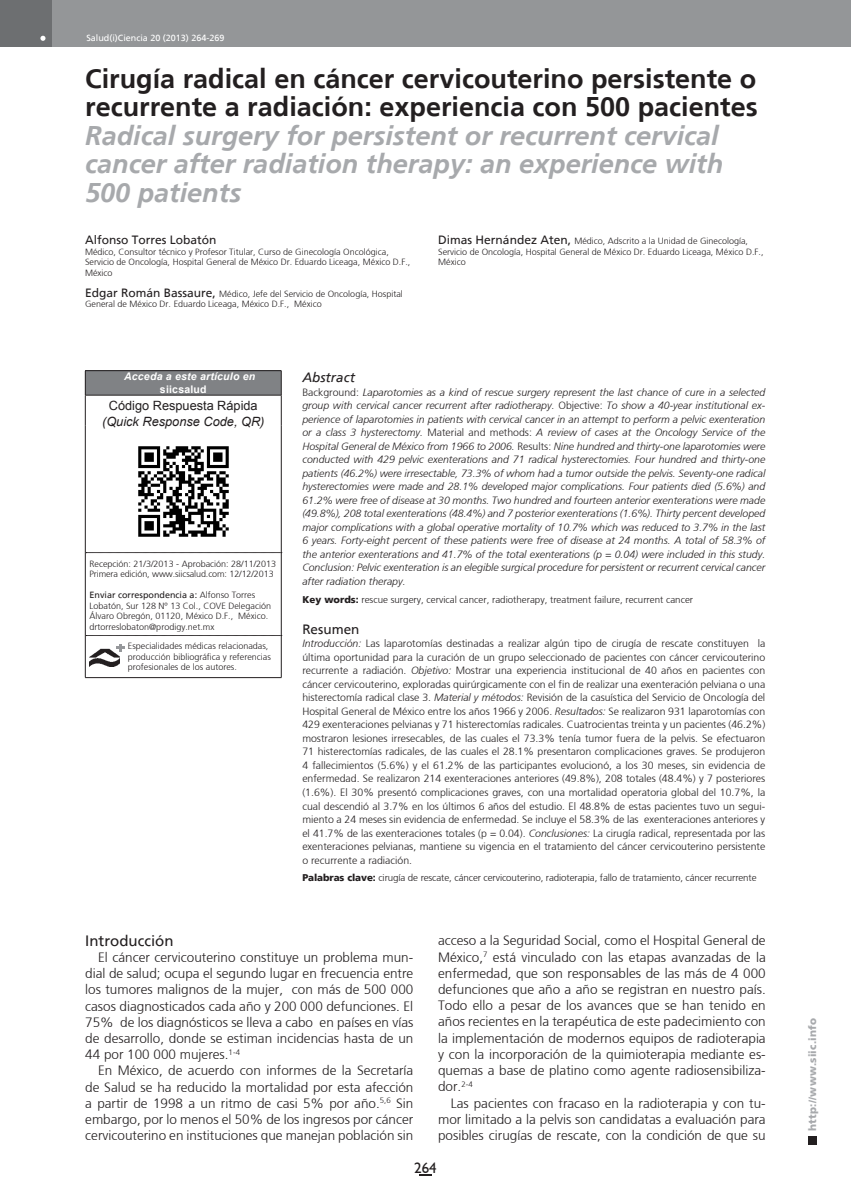
<style>
.page{position:relative;width:851px;height:1191px;background:#fff}
.page>*{position:absolute;margin:0;border:0;box-sizing:border-box;transform-origin:0 0}
.t1{font:italic 700 27px/28.5px "Frutiger";color:#a7a9ac}
.t2{font:700 27px/28.5px "Frutiger";color:#231f20}
.t3{font:15px "Frutiger";color:#231f20}
.t4{font:15px "Humanist 521 BT";color:#231f20}
.t5{font:300 13.5px/16.2px "Frutiger";color:#231f20;text-align:justify}
.t6{font:italic 13.5px "Frutiger";color:#231f20}
.t7{font:13.5px "Frutiger";color:#231f20}
.t8{font:italic 12.75px "Arial";color:#231f20}
.t9{font:12.75px "Arial";color:#231f20}
.t10{font:12px "Frutiger";color:#231f20}
.t11{font:300 10.5px/13.5px "Frutiger";color:#231f20;text-align:justify}
.t12{font:italic 300 10.5px/13.5px "Frutiger";color:#231f20;text-align:justify}
.t13{font:italic 700 10.5px "Arial";letter-spacing:.02em;color:#fff}
.t14{font:900 10.5px "Frutiger";letter-spacing:.015em;color:#a7a9ac}
.t15{font:700 10.5px "Arial";letter-spacing:.02em;color:#fff}
.t16{font:300 9.75px "Frutiger";letter-spacing:-.01em;color:#231f20}
.t17{font:300 9px/10.5px "Frutiger";color:#231f20}
.t18{font:9px "Frutiger";color:#fff}
.s1{font-weight:400;font-size:12px}
.s2{font-weight:400}
.s3{font-style:normal}
.s4{font-weight:900}
.s5{font-style:italic}
</style>
<div class="page">
<div style="left:808px;top:1135px;width:8px;height:9px;background:#231f20"></div>
<div style="left:38px;top:0;width:812px;height:47px;background:#949698"></div>
<div style="left:0;top:0;width:51px;height:47px;background:#6d6f71"></div>
<svg style="left:40px;top:36px;width:5px;height:5px"></svg>
<svg style="left:419px;top:1174px;width:12px;height:2px"></svg>
<div style="left:85px;top:371px;width:196px;height:24px;background:#808285"></div>
<hr style="left:85px;top:395px;width:196px;height:1px;background:#231f20">
<hr style="left:281px;top:395px;width:1px;height:31px;background:#231f20">
<svg style="left:86px;top:552px;width:195px;height:1px"></svg>
<svg style="left:86px;top:635px;width:195px;height:1px"></svg>
<hr style="left:85px;top:370px;width:196px;height:1px;background:#231f20">
<svg style="left:85px;top:371px;width:1px;height:24px"></svg>
<svg style="left:281px;top:371px;width:1px;height:24px"></svg>
<hr style="left:85px;top:395px;width:1px;height:31px;background:#231f20">
<hr style="left:85px;top:426px;width:1px;height:126px;background:#231f20">
<hr style="left:281px;top:426px;width:1px;height:126px;background:#231f20">
<hr style="left:85px;top:552px;width:1px;height:83px;background:#231f20">
<hr style="left:281px;top:552px;width:1px;height:83px;background:#231f20">
<hr style="left:85px;top:635px;width:1px;height:42px;background:#231f20">
<hr style="left:281px;top:635px;width:1px;height:42px;background:#231f20">
<hr style="left:85px;top:677px;width:196px;height:1px;background:#231f20">
<img style="left:138px;top:446px;width:91px;height:91px">
<img style="left:90px;top:648px;width:30px;height:18px">
<svg style="left:116px;top:644px;width:8px;height:7px"></svg>
<p class="t18" style="left:86px;top:32px;width:140px">Salud(i)Ciencia 20 (2013) 264-269</p>
<h1 class="t2" style="left:85px;top:64px;width:674px">Cirugía radical en cáncer cervicouterino persistente o recurrente a radiación: experiencia con 500 pacientes</h1>
<h1 class="t1" style="left:85px;top:121px;width:639px">Radical surgery for persistent or recurrent cervical cancer after radiation therapy: an experience with<br>500 patients</h1>
<p class="t10" style="left:85px;top:233px;width:133px">Alfonso Torres Lobatón</p>
<p class="t17" style="left:85px;top:246px;width:327px">Médico, Consultor técnico y Profesor Titular, Curso de Ginecología Oncológica,<br>Servicio de Oncología, Hospital General de México Dr. Eduardo Liceaga, México D.F.,<br>México</p>
<p class="t17" style="left:85px;top:288px;width:319px"><span class="s1">Edgar Román Bassaure,</span> Médico, Jefe del Servicio de Oncología, Hospital<br>General de México Dr. Eduardo Liceaga, México D.F., México</p>
<p class="t17" style="left:438px;top:236px;width:327px"><span class="s1">Dimas Hernández Aten,</span> Médico, Adscrito a la Unidad de Ginecología,<br>Servicio de Oncología, Hospital General de México Dr. Eduardo Liceaga, México D.F.,<br>México</p>
<p class="t13" style="left:124px;top:370px;width:133px">Acceda a este artículo en</p>
<p class="t15" style="left:160px;top:382px;width:48px">siicsalud</p>
<p class="t9" style="left:109px;top:397px;width:150px">Código Respuesta Rápida</p>
<p class="t8" style="left:102px;top:413px;width:164px">(Quick Response Code, QR)</p>
<p class="t17" style="left:90px;top:558px;width:188px">Recepción: 21/3/2013 - Aprobación: 28/11/2013<br>Primera edición, www.siicsalud.com: 12/12/2013</p>
<p class="t17" style="left:90px;top:589px;width:183px"><span class="s2">Enviar correspondencia a:</span> Alfonso Torres Lobatón, Sur 128 Nº 13 Col., COVE Delegación Álvaro Obregón, 01120, México D.F., México. drtorreslobaton@prodigy.net.mx</p>
<p class="t17" style="left:128px;top:641px;width:145px">Especialidades médicas relacionadas, producción bibliográfica y referencias profesionales de los autores.</p>
<p class="t6" style="left:302px;top:370px;width:54px">Abstract</p>
<p class="t12" style="left:302px;top:385px;width:464px"><span class="s3">Background:</span> Laparotomies as a kind of rescue surgery represent the last chance of cure in a selected group with cervical cancer recurrent after radiotherapy. <span class="s3">Objective:</span> To show a 40-year institutional ex&shy;perience of laparotomies in patients with cervical cancer in an attempt to perform a pelvic exenteration or a class 3 hysterectomy. <span class="s3">Material and methods:</span> A review of cases at the Oncology Service of the Hospital General de México from 1966 to 2006. <span class="s3">Results:</span> Nine hundred and thirty-one laparotomies were conducted with 429 pelvic exenterations and 71 radical hysterectomies. Four hundred and thirty-one patients (46.2%) were irresectable, 73.3% of whom had a tumor outside the pelvis. Seventy-one radical hysterectomies were made and 28.1% developed major complications. Four patients died (5.6%) and 61.2% were free of disease at 30 months. Two hundred and fourteen anterior exenterations were made (49.8%), 208 total exenterations (48.4%) and 7 posterior exenterations (1.6%). Thirty percent developed major complications with a global operative mortality of 10.7% which was reduced to 3.7% in the last 6 years. Forty-eight percent of these patients were free of disease at 24 months. A total of 58.3% of the anterior exenterations and 41.7% of the total exenterations (p = 0.04) were included in this study.<br>Conclusion: Pelvic exenteration is an elegible surgical procedure for persistent or recurrent cervical cancer after radiation therapy.</p>
<p class="t16" style="left:302px;top:594px;width:392px"><span class="s4">Key words:</span> rescue surgery, cervical cancer, radiotherapy, treatment failure, recurrent cancer</p>
<p class="t7" style="left:302px;top:621px;width:59px">Resumen</p>
<p class="t11" style="left:302px;top:637px;width:464px"><span class="s5">Introducción:</span> Las laparotomías destinadas a realizar algún tipo de cirugía de rescate constituyen la última oportunidad para la curación de un grupo seleccionado de pacientes con cáncer cervicouterino recurrente a radiación. <span class="s5">Objetivo:</span> Mostrar una experiencia institucional de 40 años en pacientes con cáncer cervicouterino, exploradas quirúrgicamente con el fin de realizar una exenteración pelviana o una histerectomía radical clase 3. <span class="s5">Material y métodos:</span> Revisión de la casuística del Servicio de Oncología del Hospital General de México entre los años 1966 y 2006. <span class="s5">Resultados:</span> Se realizaron 931 laparotomías con 429 exenteraciones pelvianas y 71 histerectomías radicales. Cuatrocientas treinta y un pacientes (46.2%) mostraron lesiones irresecables, de las cuales el 73.3% tenía tumor fuera de la pelvis. Se efectuaron 71 histerectomías radicales, de las cuales el 28.1% presentaron complicaciones graves. Se produjeron 4 fallecimientos (5.6%) y el 61.2% de las participantes evolucionó, a los 30 meses, sin evidencia de enfermedad. Se realizaron 214 exenteraciones anteriores (49.8%), 208 totales (48.4%) y 7 posteriores (1.6%). El 30% presentó complicaciones graves, con una mortalidad operatoria global del 10.7%, la cual descendió al 3.7% en los últimos 6 años del estudio. El 48.8% de estas pacientes tuvo un segui&shy;miento a 24 meses sin evidencia de enfermedad. Se incluye el 58.3% de las exenteraciones anteriores y el 41.7% de las exenteraciones totales (p = 0.04). <span class="s5">Conclusiones:</span> La cirugía radical, representada por las exenteraciones pelvianas, mantiene su vigencia en el tratamiento del cáncer cervicouterino persistente o recurrente a radiación.</p>
<p class="t16" style="left:302px;top:872px;width:455px"><span class="s4">Palabras clave:</span> cirugía de rescate, cáncer cervicouterino, radioterapia, fallo de tratamiento, cáncer recurrente</p>
<h2 class="t3" style="left:85px;top:931px;width:90px">Introducción</h2>
<p class="t5" style="left:85px;top:949px;width:329px;text-indent:13px">El cáncer cervicouterino constituye un problema mun&shy;dial de salud; ocupa el segundo lugar en frecuencia entre los tumores malignos de la mujer, con más de 500 000 casos diagnosticados cada año y 200 000 defunciones. El 75% de los diagnósticos se lleva a cabo en países en vías de desarrollo, donde se estiman incidencias hasta de un 44 por 100 000 mujeres.<sup>1-4</sup></p>
<p class="t5" style="left:85px;top:1062px;width:329px;text-indent:13px">En México, de acuerdo con informes de la Secretaría de Salud se ha reducido la mortalidad por esta afección a partir de 1998 a un ritmo de casi 5% por año.<sup>5,6</sup> Sin embargo, por lo menos el 50% de los ingresos por cáncer cervicouterino en instituciones que manejan población sin</p>
<p class="t5" style="left:438px;top:932px;width:329px">acceso a la Seguridad Social, como el Hospital General de México,<sup>7</sup> está vinculado con las etapas avanzadas de la enfermedad, que son responsables de las más de 4 000 defunciones que año a año se registran en nuestro país.<br>Todo ello a pesar de los avances que se han tenido en años recientes en la terapéutica de este padecimiento con la implementación de modernos equipos de radioterapia y con la incorporación de la quimioterapia mediante es&shy;quemas a base de platino como agente radiosensibiliza&shy;dor.<sup>2-4</sup></p>
<p class="t5" style="left:438px;top:1094px;width:329px;text-indent:13px">Las pacientes con fracaso en la radioterapia y con tu&shy;mor limitado a la pelvis son candidatas a evaluación para posibles cirugías de rescate, con la condición de que su</p>
<h2 class="t4" style="left:414px;top:1158px;width:24px">264</h2>
<p class="t14" style="left:806px;top:1130px;width:114px;rotate:-90deg">http://www.siic.info</p>
</div>
